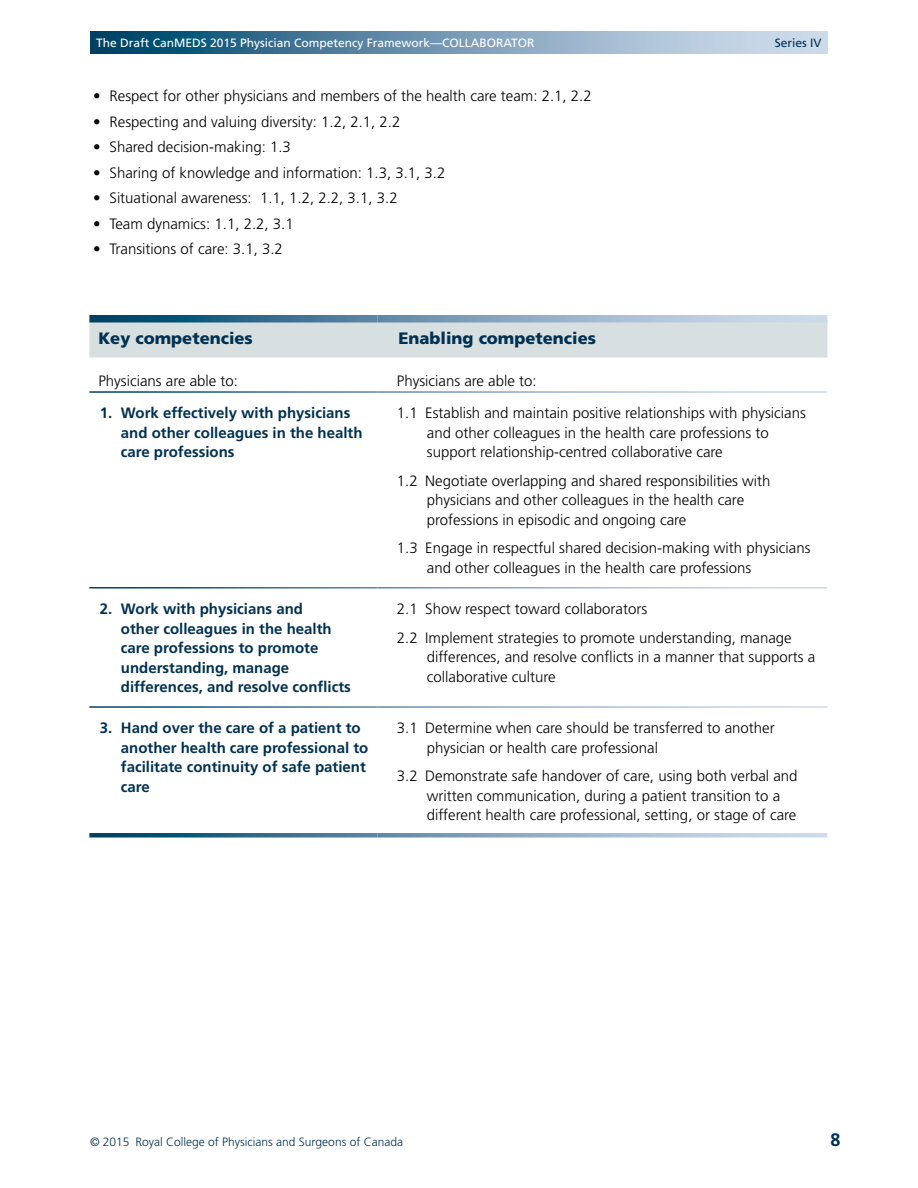
<style>
.page{position:relative;width:918px;height:1188px;background:#fff}
.page>*{position:absolute;margin:0;border:0;box-sizing:border-box;transform-origin:0 0}
.t1{font:700 18px "Frutiger LT Std";color:#003152}
.t2{font:900 16.5px "Frutiger LT Std";color:#003152}
.t3{font:300 15px/19.5px "Frutiger LT Std";color:#000}
.t4{font:700 15px/19.5px "Frutiger LT Std";color:#003152}
.t5{font:12px "Frutiger LT Std";color:#fff}
.t6{font:300 12px "Frutiger LT Std";color:#003152}
.t7{font:12px "Frutiger LT Std";color:#003152}
</style>
<div class="page">
<svg style="left:90px;top:32px;width:738px;height:22px;background:#6f96b1"></svg>
<div style="left:89px;top:322px;width:738px;height:36px;background:#d8dfe0"></div>
<svg style="left:89px;top:833px;width:288px;height:5px"></svg>
<svg style="left:377px;top:833px;width:450px;height:5px;background:#a9bfd3"></svg>
<svg style="left:89px;top:315px;width:288px;height:7px;background:#246284"></svg>
<svg style="left:377px;top:315px;width:450px;height:7px;background:#a0b8ce"></svg>
<p class="t5" style="left:96px;top:36px;width:440px">The Draft CanMEDS 2015 Physician Competency Framework—COLLABORATOR</p>
<p class="t7" style="left:775px;top:36px;width:48px">Series IV</p>
<p class="t3" style="left:93px;top:87px;width:500px">• Respect for other physicians and members of the health care team: 2.1, 2.2</p>
<p class="t3" style="left:93px;top:112px;width:309px">• Respecting and valuing diversity: 1.2, 2.1, 2.2</p>
<p class="t3" style="left:93px;top:138px;width:199px">• Shared decision-making: 1.3</p>
<p class="t3" style="left:93px;top:163px;width:354px">• Sharing of knowledge and information: 1.3, 3.1, 3.2</p>
<p class="t3" style="left:93px;top:189px;width:306px">• Situational awareness: 1.1, 1.2, 2.2, 3.1, 3.2</p>
<p class="t3" style="left:93px;top:214px;width:202px">• Team dynamics: 1.1, 2.2, 3.1</p>
<p class="t3" style="left:93px;top:240px;width:191px">• Transitions of care: 3.1, 3.2</p>
<p class="t2" style="left:98px;top:329px;width:156px">Key competencies</p>
<p class="t2" style="left:398px;top:329px;width:199px">Enabling competencies</p>
<p class="t3" style="left:98px;top:371px;width:141px">Physicians are able to:</p>
<p class="t3" style="left:397px;top:371px;width:141px">Physicians are able to:</p>
<p class="t4" style="left:121px;top:403px;width:243px;text-indent:-21px">1. Work effectively with physicians and other colleagues in the health care professions</p>
<p class="t3" style="left:427px;top:404px;width:380px;text-indent:-30px">1.1 Establish and maintain positive relationships with physicians and other colleagues in the health care professions to support relationship-centred collaborative care</p>
<p class="t3" style="left:427px;top:471px;width:345px;text-indent:-30px">1.2 Negotiate overlapping and shared responsibilities with physicians and other colleagues in the health care professions in episodic and ongoing care</p>
<p class="t3" style="left:427px;top:539px;width:385px;text-indent:-30px">1.3 Engage in respectful shared decision-making with physicians and other colleagues in the health care professions</p>
<p class="t4" style="left:121px;top:599px;width:232px;text-indent:-21px">2. Work with physicians and<br>other colleagues in the health care professions to promote understanding, manage differences, and resolve conflicts</p>
<p class="t3" style="left:397px;top:595px;width:396px;line-height:28.5px">2.1 Show respect toward collaborators<br>2.2 Implement strategies to promote understanding, manage</p>
<p class="t3" style="left:427px;top:647px;width:390px">differences, and resolve conflicts in a manner that supports a collaborative culture</p>
<p class="t4" style="left:121px;top:718px;width:249px;text-indent:-21px">3. Hand over the care of a patient to another health care professional to facilitate continuity of safe patient care</p>
<p class="t3" style="left:427px;top:719px;width:349px;text-indent:-30px">3.1 Determine when care should be transferred to another physician or health care professional</p>
<p class="t3" style="left:427px;top:767px;width:372px;text-indent:-30px">3.2 Demonstrate safe handover of care, using both verbal and written communication, during a patient transition to a different health care professional, setting, or stage of care</p>
<p class="t6" style="left:90px;top:1135px;width:315px">© 2015 Royal College of Physicians and Surgeons of Canada</p>
<p class="t1" style="left:831px;top:1129px;width:12px">8</p>
</div>
